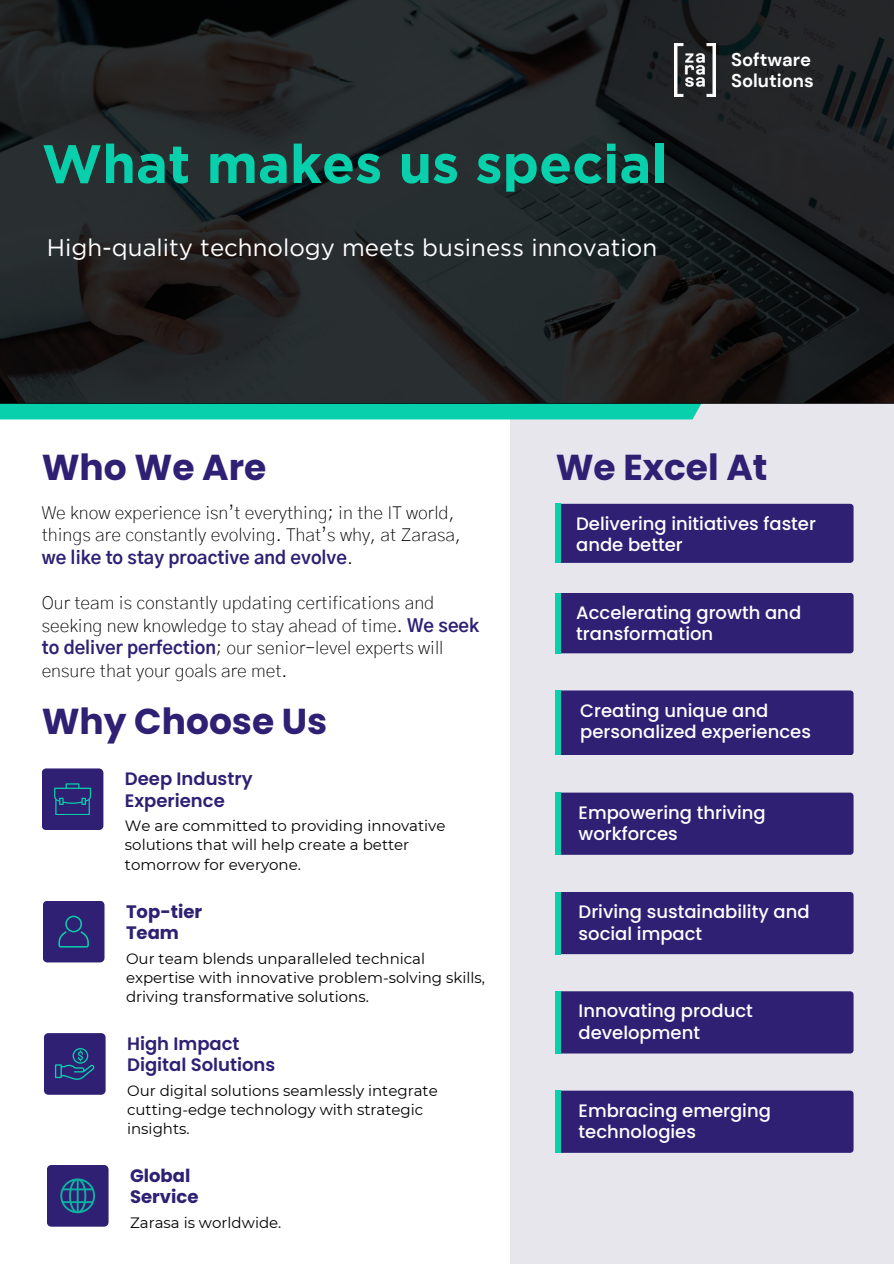
<style>
.page{position:relative;width:894px;height:1264px;background:#fff}
.page>*{position:absolute;margin:0;border:0;box-sizing:border-box;transform-origin:0 0}
.t1{font:700 54px "Gotham";color:#09d0ac}
.t2{font:700 36px "Poppins";color:#2f2074}
.t3{font:24px "Gotham";color:#fff}
.t4{font:700 18.45px/21.3px "DM Sans";color:#fff}
.t5{font:200 18px/22.5px "Gothic A1";color:#000}
.t6{font:500 18px/21.3px "Poppins";color:#fff}
.t7{font:600 18px/21.3px "Poppins";color:#2f2074}
.t8{font:700 18px/21.3px "Poppins";color:#2f2074}
.t9{font:15px/19.2px "Montserrat";color:#000}
.s1{font-weight:700;color:#2f2074}
</style>
<div class="page">
<div style="left:510px;top:0;width:383px;height:1263px;background:#e8e6ed"></div>
<div style="left:555px;top:792px;width:298px;height:62px;background:#2f2074;border-radius:3px"></div>
<div style="left:555px;top:792px;width:6px;height:62px;background:#09d0ac"></div>
<div style="left:555px;top:690px;width:298px;height:65px;background:#2f2074;border-radius:3px"></div>
<div style="left:555px;top:690px;width:6px;height:65px;background:#09d0ac"></div>
<div style="left:555px;top:592px;width:298px;height:61px;background:#2f2074;border-radius:3px"></div>
<div style="left:555px;top:592px;width:6px;height:61px;background:#09d0ac"></div>
<div style="left:555px;top:504px;width:298px;height:59px;background:#2f2074;border-radius:3px"></div>
<div style="left:555px;top:504px;width:6px;height:59px;background:#09d0ac"></div>
<svg style="left:44px;top:1033px;width:62px;height:61px;background:#2e2d79"></svg>
<svg style="left:43px;top:901px;width:61px;height:61px;background:#2d2876"></svg>
<svg style="left:42px;top:768px;width:61px;height:62px;background:#2e2d79"></svg>
<svg style="left:0;top:403px;width:893px;height:16px;fill:#09d0ac"></svg>
<svg style="left:0;top:0;width:893px;height:403px;background:#1f2223"></svg>
<svg style="left:47px;top:1165px;width:61px;height:61px;background:#2b327a"></svg>
<div style="left:555px;top:892px;width:298px;height:62px;background:#2f2074;border-radius:3px"></div>
<div style="left:555px;top:892px;width:6px;height:62px;background:#09d0ac"></div>
<div style="left:555px;top:991px;width:298px;height:62px;background:#2f2074;border-radius:3px"></div>
<div style="left:555px;top:991px;width:6px;height:62px;background:#09d0ac"></div>
<div style="left:555px;top:1090px;width:298px;height:62px;background:#2f2074;border-radius:3px"></div>
<div style="left:555px;top:1090px;width:6px;height:62px;background:#09d0ac"></div>
<img style="left:674px;top:44px;width:41px;height:53px">
<p class="t1" style="left:42px;top:131px;width:627px">What makes us special</p>
<h2 class="t3" style="left:47px;top:233px;width:611px">High-quality technology meets business innovation</h2>
<p class="t4" style="left:730px;top:49px;width:84px">Software<br>Solutions</p>
<h5 class="t2" style="left:42px;top:442px;width:226px">Who We Are</h5>
<h2 class="t5" style="left:42px;top:502px;width:421px">We know experience isn’t everything; in the IT world, things are constantly evolving. That’s why, at Zarasa, <span class="s1">we like to stay proactive and evolve</span>.</h2>
<h5 class="t5" style="left:42px;top:592px;width:439px">Our team is constantly updating certifications and seeking new knowledge to stay ahead of time. <span class="s1">We seek to deliver perfection</span>; our senior-level experts will ensure that your goals are met.</h5>
<h4 class="t2" style="left:42px;top:695px;width:287px">Why Choose Us</h4>
<h4 class="t7" style="left:125px;top:768px;width:129px">Deep Industry<br>Experience</h4>
<h4 class="t9" style="left:125px;top:816px;width:322px">We are committed to providing innovative solutions that will help create a better tomorrow for everyone.</h4>
<h4 class="t8" style="left:126px;top:900px;width:78px">Top-tier<br>Team</h4>
<h4 class="t9" style="left:126px;top:948px;width:360px">Our team blends unparalleled technical expertise with innovative problem-solving skills, driving transformative solutions.</h4>
<h4 class="t7" style="left:127px;top:1033px;width:150px">High Impact<br>Digital Solutions</h4>
<h4 class="t9" style="left:127px;top:1080px;width:312px">Our digital solutions seamlessly integrate cutting-edge technology with strategic insights.</h4>
<p class="t8" style="left:130px;top:1164px;width:70px">Global<br>Service</p>
<h4 class="t9" style="left:130px;top:1212px;width:153px">Zarasa is worldwide.</h4>
<h2 class="t2" style="left:555px;top:442px;width:213px">We Excel At</h2>
<h3 class="t6" style="left:576px;top:513px;width:241px">Delivering initiatives faster ande better</h3>
<p class="t6" style="left:576px;top:602px;width:226px">Accelerating growth and transformation</p>
<h1 class="t6" style="left:580px;top:699px;width:232px">Creating unique and personalized experiences</h1>
<p class="t6" style="left:578px;top:801px;width:189px">Empowering thriving workforces</p>
<p class="t6" style="left:578px;top:901px;width:232px">Driving sustainability and social impact</p>
<h4 class="t6" style="left:578px;top:1000px;width:176px">Innovating product development</h4>
<p class="t6" style="left:578px;top:1099px;width:194px">Embracing emerging technologies</p>
</div>
